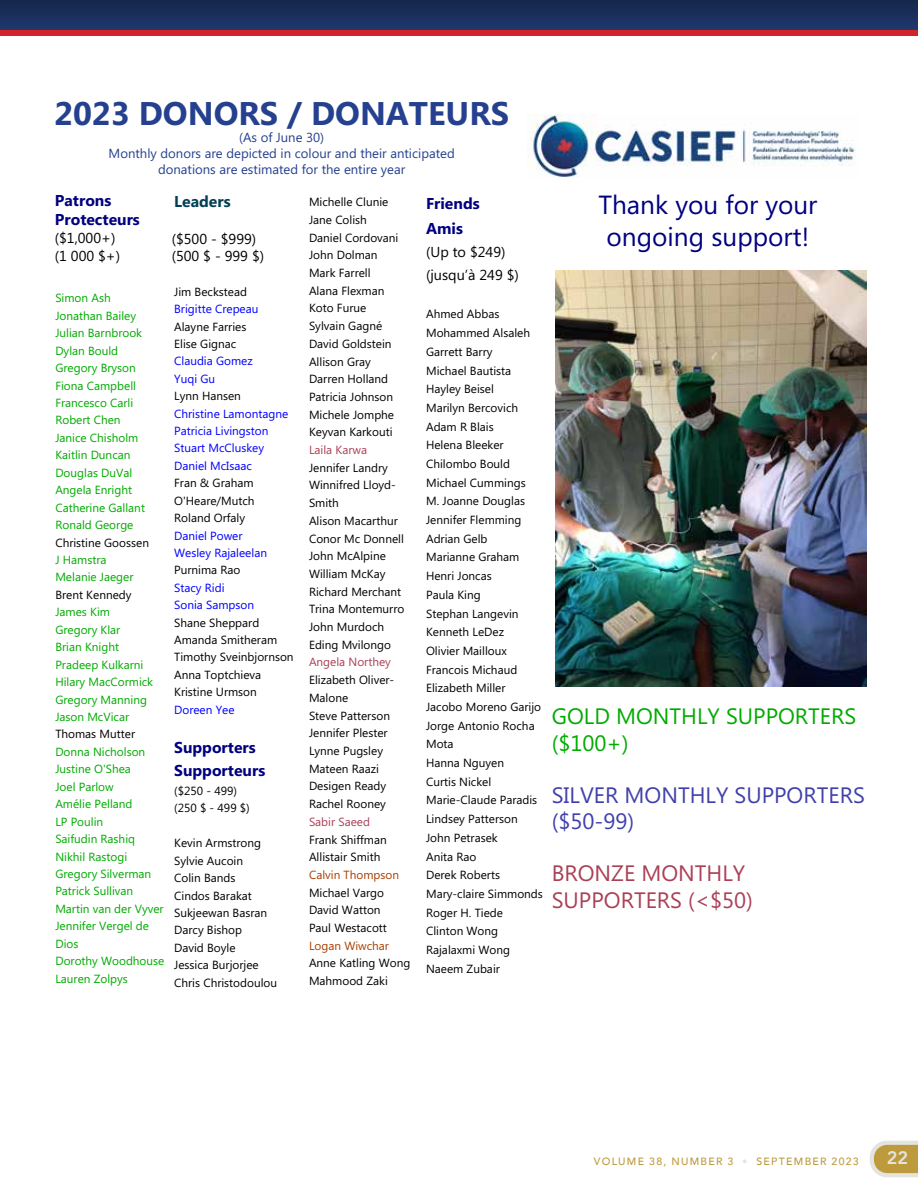
<style>
.page{position:relative;width:918px;height:1188px;background:#fff}
.page>*{position:absolute;margin:0;border:0;box-sizing:border-box;transform-origin:0 0}
.t1{font:700 32.85px "Microsoft Phags Pa";color:#25408f}
.t2{font:26.25px/31.5px "Microsoft Phags Pa";color:#000080;text-align:center}
.t3{font:22.35px/26.7px "Microsoft Phags Pa";color:#4040aa}
.t4{font:22.35px/26.7px "Microsoft Phags Pa";color:#aa4055}
.t5{font:22.35px/26.7px "Microsoft Phags Pa";color:#0a0}
.t6{font:800 18px "Avenir";color:#e3e3df}
.t7{font:700 15.75px/23.2px "Microsoft Phags Pa";color:#000080}
.t8{font:700 15.75px "Microsoft Phags Pa";color:#004055}
.t9{font:14.4px/17.2px "Microsoft Phags Pa";color:#000}
.t10{font:13.05px/15.8px "Microsoft Phags Pa";color:#25408f;text-align:center}
.t11{font:11.85px/18.8px "Microsoft Phags Pa";color:#000}
.t12{font:11.85px/17.4px "Microsoft Phags Pa";color:#0a0}
.t13{font:11.85px/17.4px "Microsoft Phags Pa";color:#00f}
.t14{font:11.85px "Microsoft Phags Pa";color:#aa4055}
.t15{font:11.85px "Microsoft Phags Pa";color:#aa4000}
.t16{font:500 10.5px "Avenir";letter-spacing:.12em;color:#bd9b3d}
.s1{color:#e3e3df}
</style>
<div class="page">
<svg style="left:870px;top:1141px;width:48px;height:36px;background:#cbb473"></svg>
<hr style="left:0;top:0;width:1px;height:167px;background:#213c74">
<img style="left:527px;top:114px;width:329px;height:63px">
<img style="left:555px;top:271px;width:312px;height:415px">
<svg style="left:0;top:0;width:918px;height:30px;background:#192f5c"></svg>
<div style="left:0;top:30px;width:918px;height:6px;background:#d2232a"></div>
<h1 class="t1" style="left:54px;top:90px;width:456px">2023 DONORS / DONATEURS</h1>
<p class="t10" style="left:109px;top:129px;width:348px">(As of June 30)<br>Monthly donors are depicted in colour and their anticipated donations are estimated for the entire year</p>
<h3 class="t8" style="left:174px;top:191px;width:58px">Leaders</h3>
<p class="t9" style="left:172px;top:230px;width:94px">($500 - $999) (500 $ - 999 $)</p>
<p class="t11" style="left:174px;top:281px;width:74px">Jim Beckstead</p>
<p class="t13" style="left:174px;top:300px;width:86px">Brigitte Crepeau</p>
<p class="t11" style="left:174px;top:317px;width:74px;line-height:17.4px">Alayne Farries<br>Elise Gignac</p>
<p class="t13" style="left:174px;top:352px;width:80px">Claudia Gomez<br>Yuqi Gu</p>
<p class="t11" style="left:174px;top:386px;width:68px">Lynn Hansen</p>
<p class="t13" style="left:174px;top:404px;width:116px">Christine Lamontagne<br>Patricia Livingston<br>Stuart McCluskey<br>Daniel McIsaac</p>
<p class="t11" style="left:174px;top:474px;width:82px;line-height:17.4px;text-align:justify">Fran &amp; Graham O'Heare/Mutch Roland Orfaly</p>
<p class="t13" style="left:174px;top:526px;width:94px">Daniel Power<br>Wesley Rajaleelan</p>
<p class="t11" style="left:174px;top:560px;width:68px">Purnima Rao</p>
<p class="t13" style="left:174px;top:578px;width:81px">Stacy Ridi<br>Sonia Sampson</p>
<p class="t11" style="left:174px;top:613px;width:121px;line-height:17.4px">Shane Sheppard<br>Amanda Smitheram<br>Timothy Sveinbjornson<br>Anna Toptchieva<br>Kristine Urmson</p>
<p class="t13" style="left:174px;top:700px;width:62px">Doreen Yee</p>
<h3 class="t7" style="left:174px;top:735px;width:93px">Supporters<br>Supporteurs</h3>
<p class="t11" style="left:174px;top:782px;width:77px;line-height:17.4px">($250 - 499) (250 $ - 499 $)</p>
<p class="t11" style="left:174px;top:834px;width:105px;line-height:17.4px">Kevin Armstrong<br>Sylvie Aucoin<br>Colin Bands<br>Cindos Barakat<br>Sukjeewan Basran<br>Darcy Bishop<br>David Boyle<br>Jessica Burjorjee<br>Chris Christodoulou</p>
<h3 class="t7" style="left:55px;top:190px;width:87px;line-height:19px">Patrons<br>Protecteurs</h3>
<p class="t9" style="left:55px;top:229px;width:67px">($1,000+) (1 000 $+)</p>
<p class="t12" style="left:55px;top:289px;width:91px">Simon Ash<br>Jonathan Bailey<br>Julian Barnbrook<br>Dylan Bould<br>Gregory Bryson<br>Fiona Campbell<br>Francesco Carli<br>Robert Chen<br>Janice Chisholm<br>Kaitlin Duncan<br>Douglas DuVal<br>Angela Enright<br>Catherine Gallant<br>Ronald George</p>
<p class="t11" style="left:55px;top:532px;width:95px">Christine Goossen</p>
<p class="t12" style="left:55px;top:551px;width:80px">J Hamstra<br>Melanie Jaeger</p>
<p class="t11" style="left:55px;top:585px;width:78px">Brent Kennedy</p>
<p class="t12" style="left:55px;top:603px;width:99px">James Kim<br>Gregory Klar<br>Brian Knight<br>Pradeep Kulkarni<br>Hilary MacCormick<br>Gregory Manning<br>Jason McVicar</p>
<p class="t11" style="left:55px;top:724px;width:81px">Thomas Mutter</p>
<p class="t12" style="left:55px;top:742px;width:111px">Donna Nicholson<br>Justine O'Shea<br>Joel Parlow<br>Amélie Pelland<br>LP Poulin<br>Saifudin Rashiq<br>Nikhil Rastogi<br>Gregory Silverman<br>Patrick Sullivan<br>Martin van der Vyver<br>Jennifer Vergel de<br>Dios<br>Dorothy Woodhouse<br>Lauren Zolpys</p>
<h3 class="t7" style="left:426px;top:190px;width:55px;line-height:24.9px">Friends<br>Amis</h3>
<p class="t9" style="left:426px;top:240px;width:94px;line-height:22.8px">(Up to $249) (jusqu’à 249 $)</p>
<p class="t11" style="left:426px;top:304px;width:118px">Ahmed Abbas<br>Mohammed Alsaleh<br>Garrett Barry<br>Michael Bautista<br>Hayley Beisel<br>Marilyn Bercovich<br>Adam R Blais<br>Helena Bleeker<br>Chilombo Bould<br>Michael Cummings<br>M. Joanne Douglas<br>Jennifer Flemming<br>Adrian Gelb<br>Marianne Graham<br>Henri Joncas<br>Paula King<br>Stephan Langevin<br>Kenneth LeDez<br>Olivier Mailloux<br>Francois Michaud<br>Elizabeth Miller<br>Jacobo Moreno Garijo<br>Jorge Antonio Rocha<br>Mota<br>Hanna Nguyen<br>Curtis Nickel<br>Marie-Claude Paradis<br>Lindsey Patterson<br>John Petrasek<br>Anita Rao<br>Derek Roberts<br>Mary-claire Simmonds<br>Roger H. Tiede<br>Clinton Wong<br>Rajalaxmi Wong<br>Naeem Zubair</p>
<p class="t11" style="left:309px;top:193px;width:91px;line-height:17.7px">Michelle Clunie<br>Jane Colish<br>Daniel Cordovani<br>John Dolman<br>Mark Farrell<br>Alana Flexman<br>Koto Furue<br>Sylvain Gagné<br>David Goldstein<br>Allison Gray<br>Darren Holland<br>Patricia Johnson<br>Michele Jomphe<br>Keyvan Karkouti</p>
<p class="t14" style="left:309px;top:442px;width:60px">Laila Karwa</p>
<p class="t11" style="left:309px;top:458px;width:97px;line-height:17.7px">Jennifer Landry<br>Winnifred Lloyd-<br>Smith<br>Alison Macarthur<br>Conor Mc Donnell<br>John McAlpine<br>William McKay<br>Richard Merchant<br>Trina Montemurro<br>John Murdoch<br>Eding Mvilongo</p>
<p class="t14" style="left:309px;top:654px;width:83px">Angela Northey</p>
<p class="t11" style="left:309px;top:671px;width:87px;line-height:17.7px">Elizabeth Oliver-<br>Malone<br>Steve Patterson<br>Jennifer Plester<br>Lynne Pugsley<br>Mateen Raazi<br>Desigen Ready<br>Rachel Rooney</p>
<p class="t14" style="left:309px;top:813px;width:62px">Sabir Saeed</p>
<p class="t11" style="left:309px;top:830px;width:79px;line-height:17.7px">Frank Shiffman<br>Allistair Smith</p>
<p class="t15" style="left:309px;top:867px;width:92px">Calvin Thompson</p>
<p class="t11" style="left:309px;top:883px;width:79px;line-height:17.7px">Michael Vargo<br>David Watton<br>Paul Westacott</p>
<p class="t15" style="left:309px;top:937px;width:82px">Logan Wiwchar</p>
<p class="t11" style="left:309px;top:954px;width:103px;line-height:17.7px">Anne Katling Wong<br>Mahmood Zaki</p>
<h2 class="t2" style="left:598px;top:188px;width:221px">Thank you for your ongoing support!</h2>
<h3 class="t5" style="left:552px;top:702px;width:306px">GOLD MONTHLY SUPPORTERS ($100+)</h3>
<h3 class="t3" style="left:552px;top:780px;width:315px">SILVER MONTHLY SUPPORTERS ($50-99)</h3>
<h3 class="t4" style="left:552px;top:859px;width:203px">BRONZE MONTHLY<br>SUPPORTERS (&lt;$50)</h3>
<p class="t16" style="left:594px;top:1152px;width:266px">VOLUME 38, NUMBER 3 <span class="s1">•</span> SEPTEMBER 2023</p>
<h3 class="t6" style="left:887px;top:1144px;width:23px">22</h3>
</div>
